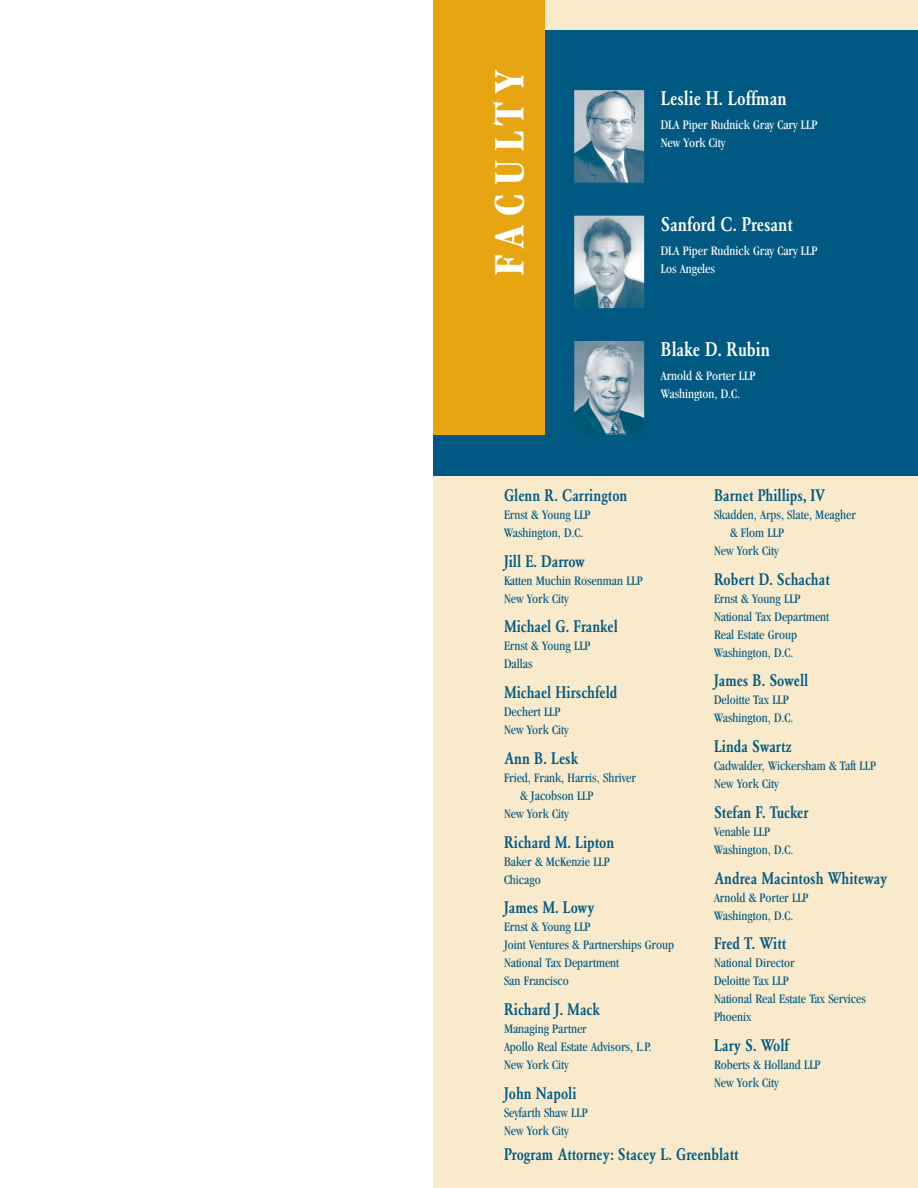
<style>
.page{position:relative;width:918px;height:1188px;background:#fff}
.page>*{position:absolute;margin:0;border:0;box-sizing:border-box;transform-origin:0 0}
.t1{font:700 condensed 45px "Garamond";letter-spacing:.18em;color:#fff}
.t2{font:500 condensed 19.5px "Garamond BE";color:#fff}
.t3{font:500 condensed 16.5px "Garamond BE";color:#005983}
.t4{font:condensed 13.5px/18px "Garamond";color:#005983}
.t5{font:condensed 13.5px/18px "Garamond";color:#fff}
</style>
<div class="page">
<div style="left:433px;top:0;width:485px;height:1188px;background:#f9eacb"></div>
<div style="left:433px;top:30px;width:485px;height:445px;background:#005983"></div>
<div style="left:433px;top:0;width:112px;height:435px;background:#e7a512"></div>
<img style="left:575px;top:91px;width:68px;height:91px">
<div style="left:573px;top:89px;width:72px;height:95px;border:1px solid #005983"></div>
<img style="left:575px;top:216px;width:68px;height:91px">
<div style="left:573px;top:214px;width:72px;height:95px;border:1px solid #005983"></div>
<img style="left:575px;top:342px;width:68px;height:91px">
<div style="left:573px;top:340px;width:72px;height:95px;border:1px solid #005983"></div>
<h1 class="t1" style="left:492px;top:275px;width:207px;rotate:-90deg">FACULTY</h1>
<h2 class="t2" style="left:661px;top:90px;width:128px">Leslie H. Loffman</h2>
<p class="t5" style="left:661px;top:117px;width:158px">DLA Piper Rudnick Gray Cary LLP<br>New York City</p>
<h2 class="t2" style="left:661px;top:216px;width:134px">Sanford C. Presant</h2>
<p class="t5" style="left:661px;top:243px;width:158px">DLA Piper Rudnick Gray Cary LLP<br>Los Angeles</p>
<h2 class="t2" style="left:661px;top:341px;width:111px">Blake D. Rubin</h2>
<p class="t5" style="left:661px;top:368px;width:96px">Arnold &amp; Porter LLP<br>Washington, D.C.</p>
<p class="t3" style="left:504px;top:488px;width:125px">Glenn R. Carrington</p>
<p class="t4" style="left:504px;top:506px;width:88px">Ernst &amp; Young LLP<br>Washington, D.C.</p>
<p class="t3" style="left:504px;top:554px;width:83px">Jill E. Darrow</p>
<p class="t4" style="left:504px;top:572px;width:140px">Katten Muchin Rosenman LLP<br>New York City</p>
<p class="t3" style="left:504px;top:620px;width:115px">Michael G. Frankel</p>
<p class="t4" style="left:504px;top:638px;width:88px">Ernst &amp; Young LLP<br>Dallas</p>
<p class="t3" style="left:504px;top:685px;width:115px">Michael Hirschfeld</p>
<p class="t4" style="left:504px;top:704px;width:66px">Dechert LLP<br>New York City</p>
<p class="t3" style="left:504px;top:751px;width:76px">Ann B. Lesk</p>
<p class="t4" style="left:504px;top:769px;width:134px">Fried, Frank, Harris, Shriver</p>
<p class="t4" style="left:520px;top:787px;width:75px">&amp; Jacobson LLP</p>
<p class="t4" style="left:504px;top:805px;width:66px">New York City</p>
<p class="t3" style="left:504px;top:835px;width:112px">Richard M. Lipton</p>
<p class="t4" style="left:504px;top:853px;width:107px">Baker &amp; McKenzie LLP<br>Chicago</p>
<p class="t3" style="left:504px;top:901px;width:92px">James M. Lowy</p>
<p class="t4" style="left:504px;top:919px;width:172px">Ernst &amp; Young LLP<br>Joint Ventures &amp; Partnerships Group<br>National Tax Department<br>San Francisco</p>
<p class="t3" style="left:504px;top:1002px;width:97px">Richard J. Mack</p>
<p class="t4" style="left:504px;top:1021px;width:149px">Managing Partner<br>Apollo Real Estate Advisors, L.P.<br>New York City</p>
<p class="t3" style="left:504px;top:1086px;width:74px">John Napoli</p>
<p class="t4" style="left:504px;top:1104px;width:85px">Seyfarth Shaw LLP<br>New York City</p>
<p class="t3" style="left:714px;top:488px;width:113px">Barnet Phillips, IV</p>
<p class="t4" style="left:714px;top:506px;width:143px">Skadden, Arps, Slate, Meagher</p>
<p class="t4" style="left:730px;top:524px;width:55px">&amp; Flom LLP</p>
<p class="t4" style="left:714px;top:542px;width:66px">New York City</p>
<p class="t3" style="left:714px;top:572px;width:117px">Robert D. Schachat</p>
<p class="t4" style="left:714px;top:590px;width:117px">Ernst &amp; Young LLP<br>National Tax Department<br>Real Estate Group<br>Washington, D.C.</p>
<p class="t3" style="left:714px;top:674px;width:96px">James B. Sowell</p>
<p class="t4" style="left:714px;top:692px;width:81px">Deloitte Tax LLP<br>Washington, D.C.</p>
<p class="t3" style="left:714px;top:739px;width:80px">Linda Swartz</p>
<p class="t4" style="left:714px;top:758px;width:164px">Cadwalder, Wickersham &amp; Taft LLP<br>New York City</p>
<p class="t3" style="left:714px;top:805px;width:96px">Stefan F. Tucker</p>
<p class="t4" style="left:714px;top:823px;width:81px">Venable LLP<br>Washington, D.C.</p>
<p class="t3" style="left:714px;top:871px;width:175px">Andrea Macintosh Whiteway</p>
<p class="t4" style="left:714px;top:889px;width:96px">Arnold &amp; Porter LLP<br>Washington, D.C.</p>
<p class="t3" style="left:714px;top:937px;width:74px">Fred T. Witt</p>
<p class="t4" style="left:714px;top:955px;width:153px">National Director<br>Deloitte Tax LLP<br>National Real Estate Tax Services<br>Phoenix</p>
<p class="t3" style="left:714px;top:1038px;width:77px">Lary S. Wolf</p>
<p class="t4" style="left:714px;top:1057px;width:108px">Roberts &amp; Holland LLP<br>New York City</p>
<p class="t3" style="left:504px;top:1147px;width:236px">Program Attorney: Stacey L. Greenblatt</p>
</div>
